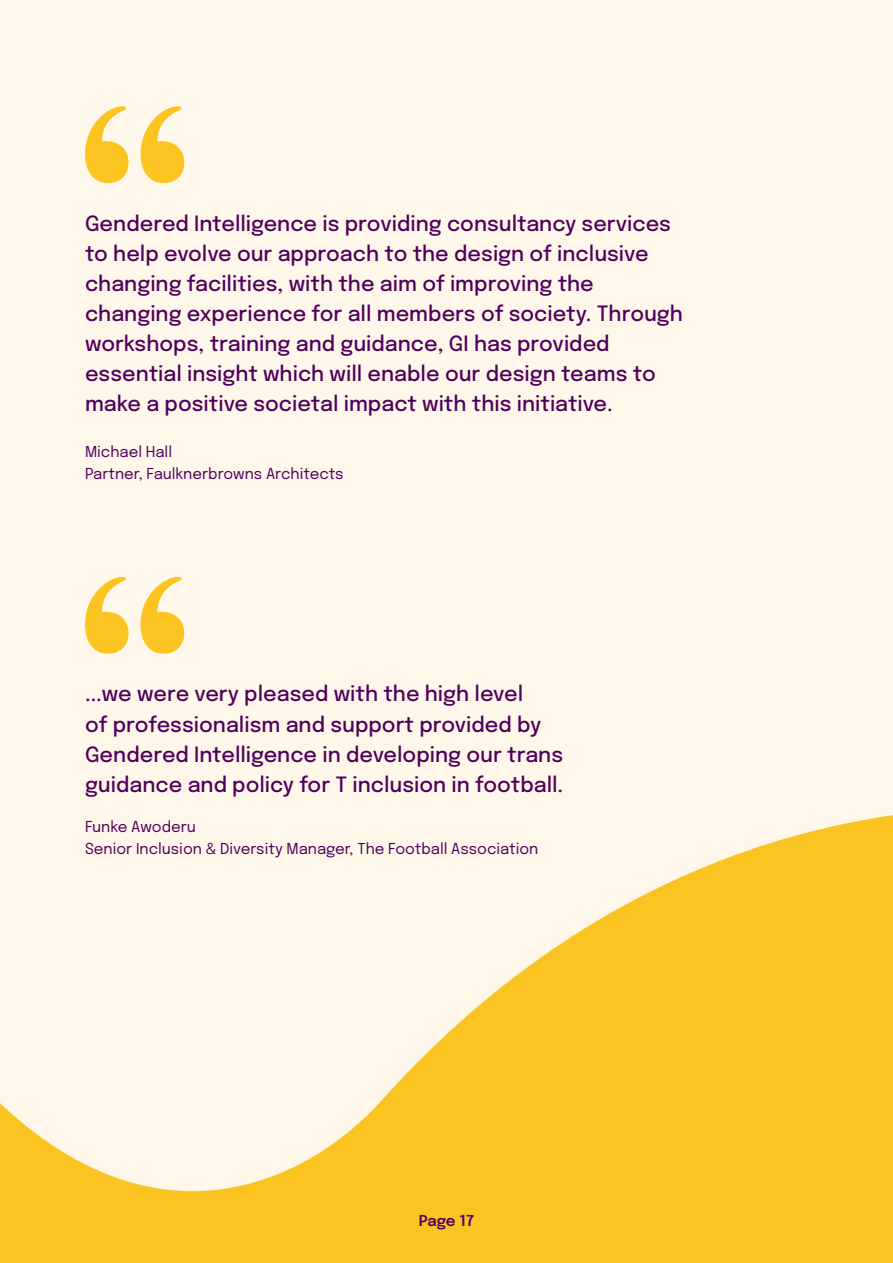
<style>
.page{position:relative;width:893px;height:1263px;background:#fff}
.page>*{position:absolute;margin:0;border:0;box-sizing:border-box;transform-origin:0 0}
.t1{font:500 21px/30px "Epilogue";color:#4f005d}
.t2{font:15px/22.5px "Epilogue";color:#4f005d}
.t3{font:600 15px "Epilogue";letter-spacing:-.01em;color:#4f005d}
</style>
<div class="page">
<img style="left:0;top:0;width:893px;height:1263px">
<svg style="left:85px;top:106px;width:99px;height:77px;background:#fddc82"></svg>
<svg style="left:85px;top:577px;width:99px;height:77px;background:#fddc82"></svg>
<p class="t1" style="left:85px;top:207px;width:599px">Gendered Intelligence is providing consultancy services to help evolve our approach to the design of inclusive changing facilities, with the aim of improving the changing experience for all members of society. Through workshops, training and guidance, GI has provided essential insight which will enable our design teams to make a positive societal impact with this initiative.</p>
<p class="t2" style="left:85px;top:439px;width:260px">Michael Hall<br>Partner, Faulknerbrowns Architects</p>
<p class="t1" style="left:85px;top:678px;width:480px">...we were very pleased with the high level<br>of professionalism and support provided by Gendered Intelligence in developing our trans guidance and policy for T inclusion in football.</p>
<p class="t2" style="left:85px;top:814px;width:455px">Funke Awoderu<br>Senior Inclusion &amp; Diversity Manager, The Football Association</p>
<p class="t3" style="left:419px;top:1210px;width:57px">Page 17</p>
</div>
